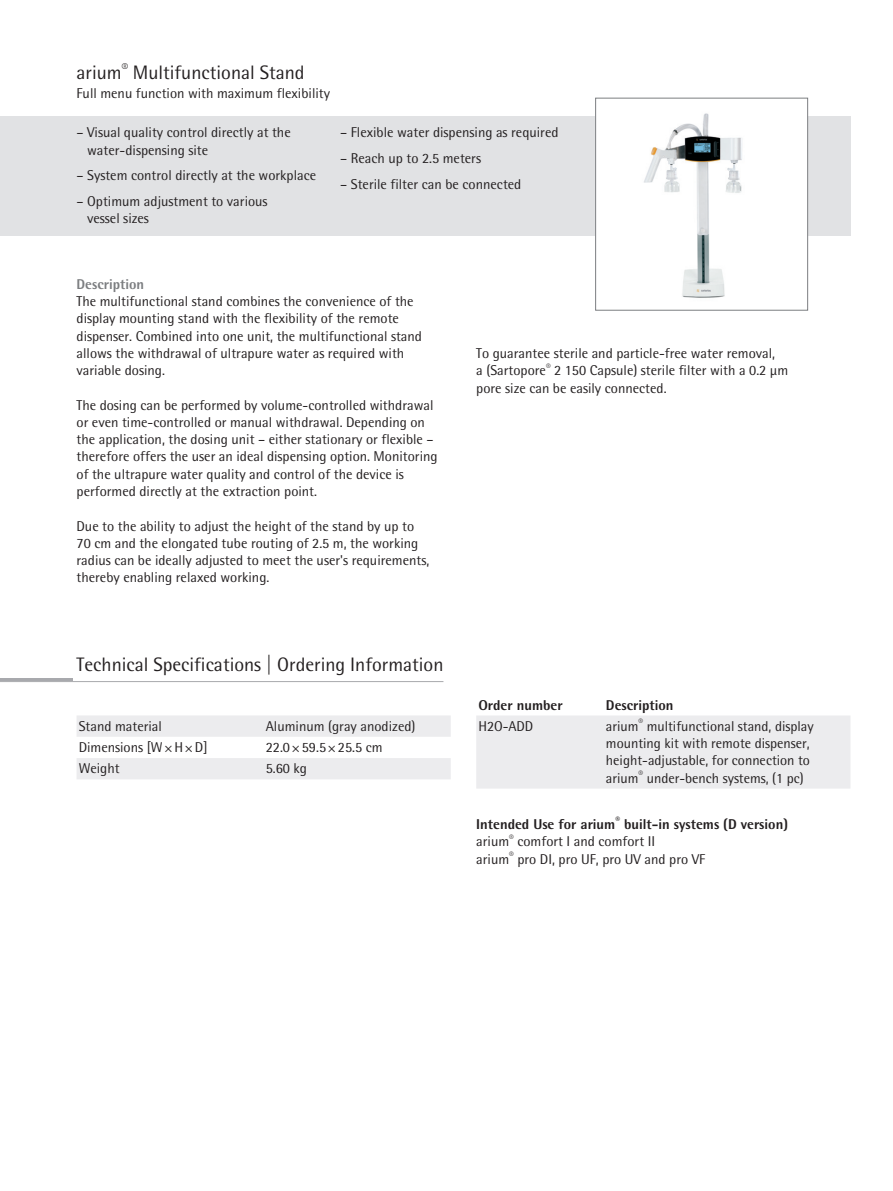
<style>
.page{position:relative;width:893px;height:1191px;background:#fff}
.page>*{position:absolute;margin:0;border:0;box-sizing:border-box;transform-origin:0 0}
.t1{font:19.5px "Sartorius Rotis Sans 2013";color:#231f20}
.t2{font:14.25px/17.2px "Sartorius Rotis Sans 2013";color:#231f20}
.t3{font:800 14.25px "Sartorius Rotis Sans 2013";color:#231f20}
.t4{font:800 14.25px "Sartorius Rotis Sans 2013";color:#7c7e81}
.s1{font-weight:800}
</style>
<div class="page">
<div style="left:0;top:116px;width:850px;height:120px;background:#e1e2e4"></div>
<div style="left:596px;top:98px;width:212px;height:212px;background:#fff"></div>
<img style="left:644px;top:113px;width:98px;height:185px">
<div style="left:595px;top:98px;width:213px;height:212px;border:1px solid #7c7e81"></div>
<hr style="left:0;top:681px;width:443px;height:1px;background:#a8a9ad">
<hr style="left:0;top:678px;width:72px;height:3px;background:#a8a9ad">
<svg style="left:77px;top:715px;width:374px;height:64px"></svg>
<div style="left:476px;top:716px;width:374px;height:72px;background:#ececee"></div>
<h1 class="t1" style="left:77px;top:61px;width:230px">arium<sup>®</sup> Multifunctional Stand</h1>
<p class="t2" style="left:77px;top:85px;width:255px">Full menu function with maximum flexibility</p>
<p class="t2" style="left:87px;top:124px;width:205px;text-indent:-11px">– Visual quality control directly at the water-dispensing site</p>
<p class="t2" style="left:77px;top:167px;width:241px">– System control directly at the workplace</p>
<p class="t2" style="left:87px;top:193px;width:182px;text-indent:-11px">– Optimum adjustment to various vessel sizes</p>
<p class="t2" style="left:340px;top:124px;width:220px">– Flexible water dispensing as required</p>
<p class="t2" style="left:340px;top:150px;width:142px">– Reach up to 2.5 meters</p>
<p class="t2" style="left:340px;top:175px;width:183px">– Sterile filter can be connected</p>
<p class="t4" style="left:77px;top:275px;width:69px">Description</p>
<p class="t2" style="left:77px;top:292px;width:347px">The multifunctional stand combines the convenience of the display mounting stand with the flexibility of the remote dispenser. Combined into one unit, the multifunctional stand allows the withdrawal of ultrapure water as required with variable dosing.</p>
<p class="t2" style="left:77px;top:396px;width:363px">The dosing can be performed by volume-controlled withdrawal or even time-controlled or manual withdrawal. Depending on the application, the dosing unit – either stationary or flexible – therefore offers the user an ideal dispensing option. Monitoring of the ultrapure water quality and control of the device is performed directly at the extraction point.</p>
<p class="t2" style="left:77px;top:517px;width:354px">Due to the ability to adjust the height of the stand by up to 70 cm and the elongated tube routing of 2.5 m, the working radius can be ideally adjusted to meet the user's requirements, thereby enabling relaxed working.</p>
<h1 class="t1" style="left:77px;top:652px;width:368px">Technical Specifications | Ordering Information</h1>
<p class="t2" style="left:79px;top:717px;width:85px">Stand material</p>
<p class="t2" style="left:266px;top:717px;width:151px">Aluminum (gray anodized)</p>
<p class="t2" style="left:79px;top:738px;width:130px">Dimensions [W×H×D]</p>
<p class="t2" style="left:266px;top:738px;width:118px">22.0×59.5×25.5 cm</p>
<p class="t2" style="left:79px;top:760px;width:43px">Weight</p>
<p class="t2" style="left:266px;top:760px;width:43px">5.60 kg</p>
<p class="t2" style="left:476px;top:344px;width:313px">To guarantee sterile and particle-free water removal,<br>a (Sartopore<sup>®</sup> 2 150 Capsule) sterile filter with a 0.2 µm pore size can be easily connected.</p>
<p class="t3" style="left:478px;top:695px;width:86px">Order number</p>
<p class="t3" style="left:606px;top:695px;width:69px">Description</p>
<p class="t2" style="left:478px;top:717px;width:56px">H2O-ADD</p>
<p class="t2" style="left:606px;top:717px;width:209px">arium<sup>®</sup> multifunctional stand, display mounting kit with remote dispenser, height-adjustable, for connection to arium<sup>®</sup> under-bench systems, (1 pc)</p>
<p class="t2" style="left:476px;top:815px;width:313px"><span class="s1">Intended Use for arium</span><sup>®</sup> <span class="s1">built-in systems (D version) </span>arium<sup>®</sup> comfort I and comfort II<br>arium<sup>®</sup> pro DI, pro UF, pro UV and pro VF</p>
</div>
